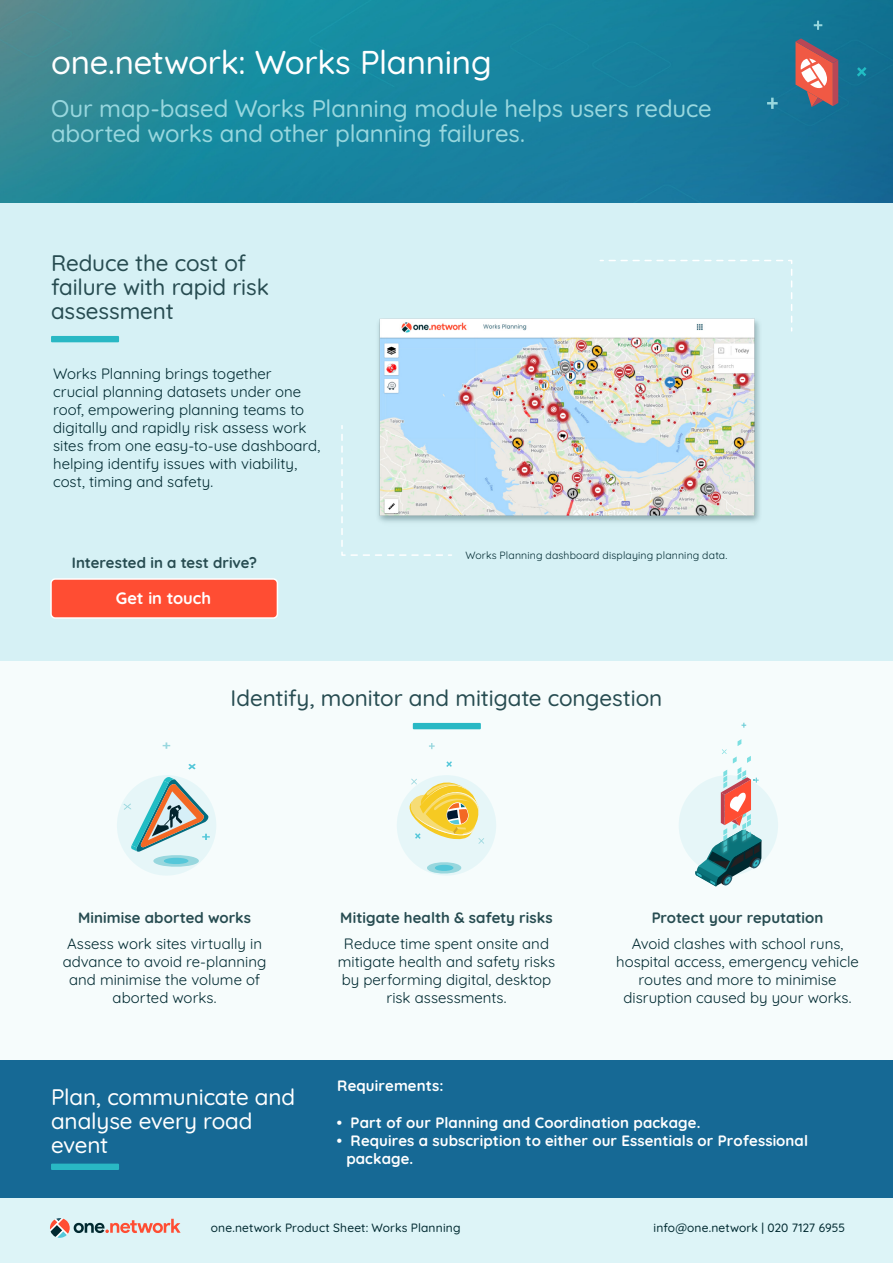
<style>
.page{position:relative;width:893px;height:1263px;background:#fff}
.page>*{position:absolute;margin:0;border:0;box-sizing:border-box;transform-origin:0 0}
.Header___Title_Block{font:500 33px "Quicksand";letter-spacing:-.005em;color:#fff}
.Header___Title_Block-2{font:500 24px/25.5px "Quicksand";letter-spacing:-.005em;color:#98d7de}
.Page_Subheaders{font:500 22.5px/24px "Quicksand";letter-spacing:-.005em;color:#274c51}
.Page_Subheaders-2{font:500 22.5px/24px "Quicksand";letter-spacing:-.005em;color:#fff}
.Body_copy{font:700 16.5px "Quicksand";color:#fff}
.Body_copy-2{font:15px/18px "Quicksand";color:#002930;text-align:center}
.Bullets_on_dark_bann{font:700 15px/18px "Quicksand";letter-spacing:.005em;color:#fff}
.Mini_Headers{font:700 15px "Quicksand";letter-spacing:.005em;color:#274c51}
.Page_Subheaders-3{font:500 12px "Quicksand";letter-spacing:.015em;color:#002930}
.t1{font:10.5px "Quicksand";letter-spacing:.015em;color:#002930}
</style>
<div class="page">
<div style="left:0;top:0;width:893px;height:1184px;background:#f6fcfc"></div>
<div style="left:0;top:1061px;width:893px;height:137px;background:#166995"></div>
<div style="left:0;top:202px;width:893px;height:459px;background:#d6f1f5"></div>
<div style="left:117px;top:775px;width:99px;height:101px;background:#e6f6f8;border-radius:50%"></div>
<div style="left:397px;top:775px;width:99px;height:101px;background:#e6f6f8;border-radius:50%"></div>
<div style="left:679px;top:775px;width:99px;height:101px;background:#e6f6f8;border-radius:50%"></div>
<svg style="left:599px;top:260px;width:194px;height:72px"></svg>
<svg style="left:341px;top:425px;width:111px;height:131px"></svg>
<svg style="left:741px;top:723px;width:5px;height:5px"></svg>
<svg style="left:695px;top:739px;width:67px;height:148px"></svg>
<img style="left:376px;top:318px;width:388px;height:208px">
<svg style="left:188px;top:764px;width:8px;height:5px"></svg>
<svg style="left:163px;top:742px;width:7px;height:7px"></svg>
<svg style="left:123px;top:777px;width:87px;height:90px"></svg>
<svg style="left:427px;top:862px;width:35px;height:11px"></svg>
<svg style="left:446px;top:761px;width:6px;height:6px"></svg>
<svg style="left:429px;top:743px;width:6px;height:6px"></svg>
<svg style="left:410px;top:778px;width:74px;height:66px"></svg>
<img style="left:0;top:0;width:893px;height:202px">
<div style="left:0;top:1198px;width:893px;height:65px;background:#ddf4f7"></div>
<svg style="left:50px;top:1218px;width:130px;height:20px"></svg>
<svg style="left:857px;top:67px;width:9px;height:10px"></svg>
<svg style="left:767px;top:98px;width:11px;height:11px"></svg>
<svg style="left:814px;top:21px;width:8px;height:9px"></svg>
<svg style="left:795px;top:38px;width:43px;height:69px;background:#ac7477"></svg>
<div style="left:413px;top:723px;width:68px;height:6px;background:#29b8c4"></div>
<div style="left:51px;top:336px;width:68px;height:6px;background:#29b8c4"></div>
<div style="left:51px;top:579px;width:226px;height:39px;background:#ff4d33;border-radius:4px"></div>
<div style="left:50px;top:578px;width:228px;height:41px;border:2px solid #fff;border-radius:4px"></div>
<div style="left:51px;top:1163px;width:68px;height:7px;background:#29b8c4"></div>
<p class="Header___Title_Block" style="left:51px;top:37px;width:442px">one.network: Works Planning</p>
<p class="Header___Title_Block-2" style="left:51px;top:93px;width:662px">Our map-based Works Planning module helps users reduce aborted works and other planning failures.</p>
<p class="Page_Subheaders" style="left:51px;top:249px;width:220px">Reduce the cost of failure with rapid risk assessment</p>
<p class="Body_copy-2" style="left:53px;top:363px;width:269px;text-align:left">Works Planning brings together crucial planning datasets under one roof, empowering planning teams to digitally and rapidly risk assess work sites from one easy-to-use dashboard, helping identify issues with viability, cost, timing and safety.</p>
<p class="Mini_Headers" style="left:72px;top:551px;width:187px">Interested in a test drive?</p>
<p class="Body_copy" style="left:116px;top:585px;width:97px">Get in touch</p>
<p class="t1" style="left:465px;top:547px;width:263px">Works Planning dashboard displaying planning data.</p>
<p class="Page_Subheaders" style="left:231px;top:683px;width:433px">Identify, monitor and mitigate congestion</p>
<p class="Mini_Headers" style="left:78px;top:905px;width:175px">Minimise aborted works</p>
<p class="Body_copy-2" style="left:63px;top:933px;width:205px">Assess work sites virtually in advance to avoid re-planning and minimise the volume of aborted works.</p>
<p class="Page_Subheaders-2" style="left:51px;top:1082px;width:246px">Plan, communicate and analyse every road event</p>
<p class="Mini_Headers" style="left:340px;top:905px;width:214px">Mitigate health &amp; safety risks</p>
<p class="Body_copy-2" style="left:338px;top:933px;width:219px">Reduce time spent onsite and mitigate health and safety risks by performing digital, desktop risk assessments.</p>
<p class="Mini_Headers" style="left:652px;top:905px;width:173px">Protect your reputation</p>
<p class="Body_copy-2" style="left:616px;top:933px;width:244px">Avoid clashes with school runs, hospital access, emergency vehicle routes and more to minimise disruption caused by your works.</p>
<p class="Bullets_on_dark_bann" style="left:337px;top:1075px;width:108px">Requirements:</p>
<p class="Bullets_on_dark_bann" style="left:337px;top:1112px;width:365px">• Part of our Planning and Coordination package.</p>
<p class="Bullets_on_dark_bann" style="left:346px;top:1130px;width:463px;text-indent:-10px">• Requires a subscription to either our Essentials or Professional package.</p>
<p class="Page_Subheaders-3" style="left:211px;top:1218px;width:251px">one.network Product Sheet: Works Planning</p>
<p class="Page_Subheaders-3" style="left:654px;top:1218px;width:193px">info@one.network | 020 7127 6955</p>
</div>
